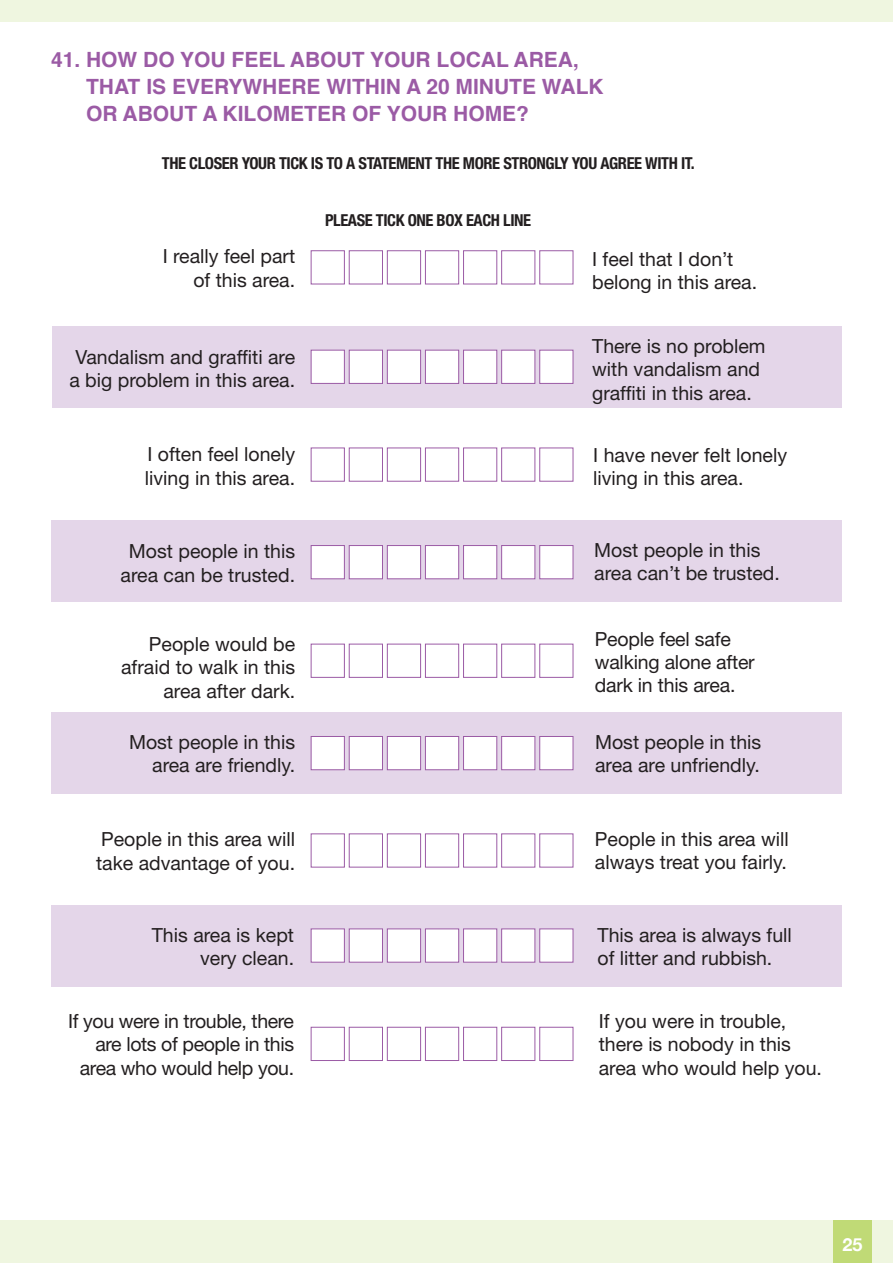
<style>
.page{position:relative;width:893px;height:1263px;background:#fff}
.page>*{position:absolute;margin:0;border:0;box-sizing:border-box;transform-origin:0 0}
.TABLE_TEXT{font:700 21px/27px "Helvetica";color:#9b5ba5}
.TABLE_TEXT-2{font:19.5px/23.4px "Helvetica Neue";color:#231f20}
.TABLE_TEXT-3{font:19.5px/23.4px "Helvetica Neue";letter-spacing:-.02em;color:#231f20;text-align:right}
.t1{font:700 18px "Helvetica Neue";color:#fff}
.TABLE_TEXT-4{font:700 condensed 16.5px "Helvetica Neue";letter-spacing:-.025em;color:#231f20}
</style>
<div class="page">
<div style="left:0;top:0;width:893px;height:21px;background:#eff6e0"></div>
<div style="left:0;top:1220px;width:893px;height:43px;background:#eff6e0"></div>
<div style="left:833px;top:1220px;width:39px;height:43px;background:#c0da76"></div>
<div style="left:52px;top:327px;width:790px;height:81px;background:#e4d6e9"></div>
<div style="left:51px;top:521px;width:791px;height:81px;background:#e4d6e9"></div>
<div style="left:51px;top:712px;width:791px;height:81px;background:#e4d6e9"></div>
<div style="left:51px;top:905px;width:791px;height:81px;background:#e4d6e9"></div>
<div style="left:311px;top:250px;width:34px;height:34px;background:#fff;border:1px solid #9b5ba5"></div>
<div style="left:349px;top:250px;width:34px;height:34px;background:#fff;border:1px solid #9b5ba5"></div>
<div style="left:387px;top:250px;width:34px;height:34px;background:#fff;border:1px solid #9b5ba5"></div>
<div style="left:425px;top:250px;width:34px;height:34px;background:#fff;border:1px solid #9b5ba5"></div>
<div style="left:463px;top:250px;width:34px;height:34px;background:#fff;border:1px solid #9b5ba5"></div>
<div style="left:501px;top:250px;width:34px;height:34px;background:#fff;border:1px solid #9b5ba5"></div>
<div style="left:539px;top:250px;width:34px;height:34px;background:#fff;border:1px solid #9b5ba5"></div>
<div style="left:311px;top:350px;width:34px;height:34px;background:#fff;border:1px solid #9b5ba5"></div>
<div style="left:349px;top:350px;width:34px;height:34px;background:#fff;border:1px solid #9b5ba5"></div>
<div style="left:387px;top:350px;width:34px;height:34px;background:#fff;border:1px solid #9b5ba5"></div>
<div style="left:425px;top:350px;width:34px;height:34px;background:#fff;border:1px solid #9b5ba5"></div>
<div style="left:463px;top:350px;width:34px;height:34px;background:#fff;border:1px solid #9b5ba5"></div>
<div style="left:501px;top:350px;width:34px;height:34px;background:#fff;border:1px solid #9b5ba5"></div>
<div style="left:539px;top:350px;width:34px;height:34px;background:#fff;border:1px solid #9b5ba5"></div>
<div style="left:311px;top:448px;width:34px;height:34px;background:#fff;border:1px solid #9b5ba5"></div>
<div style="left:349px;top:448px;width:34px;height:34px;background:#fff;border:1px solid #9b5ba5"></div>
<div style="left:387px;top:448px;width:34px;height:34px;background:#fff;border:1px solid #9b5ba5"></div>
<div style="left:425px;top:448px;width:34px;height:34px;background:#fff;border:1px solid #9b5ba5"></div>
<div style="left:463px;top:448px;width:34px;height:34px;background:#fff;border:1px solid #9b5ba5"></div>
<div style="left:501px;top:448px;width:34px;height:34px;background:#fff;border:1px solid #9b5ba5"></div>
<div style="left:539px;top:448px;width:34px;height:34px;background:#fff;border:1px solid #9b5ba5"></div>
<div style="left:311px;top:545px;width:34px;height:34px;background:#fff;border:1px solid #9b5ba5"></div>
<div style="left:349px;top:545px;width:34px;height:34px;background:#fff;border:1px solid #9b5ba5"></div>
<div style="left:387px;top:545px;width:34px;height:34px;background:#fff;border:1px solid #9b5ba5"></div>
<div style="left:425px;top:545px;width:34px;height:34px;background:#fff;border:1px solid #9b5ba5"></div>
<div style="left:463px;top:545px;width:34px;height:34px;background:#fff;border:1px solid #9b5ba5"></div>
<div style="left:501px;top:545px;width:34px;height:34px;background:#fff;border:1px solid #9b5ba5"></div>
<div style="left:539px;top:545px;width:34px;height:34px;background:#fff;border:1px solid #9b5ba5"></div>
<div style="left:311px;top:644px;width:34px;height:34px;background:#fff;border:1px solid #9b5ba5"></div>
<div style="left:349px;top:644px;width:34px;height:34px;background:#fff;border:1px solid #9b5ba5"></div>
<div style="left:387px;top:644px;width:34px;height:34px;background:#fff;border:1px solid #9b5ba5"></div>
<div style="left:425px;top:644px;width:34px;height:34px;background:#fff;border:1px solid #9b5ba5"></div>
<div style="left:463px;top:644px;width:34px;height:34px;background:#fff;border:1px solid #9b5ba5"></div>
<div style="left:501px;top:644px;width:34px;height:34px;background:#fff;border:1px solid #9b5ba5"></div>
<div style="left:539px;top:644px;width:34px;height:34px;background:#fff;border:1px solid #9b5ba5"></div>
<div style="left:311px;top:736px;width:34px;height:34px;background:#fff;border:1px solid #9b5ba5"></div>
<div style="left:349px;top:736px;width:34px;height:34px;background:#fff;border:1px solid #9b5ba5"></div>
<div style="left:387px;top:736px;width:34px;height:34px;background:#fff;border:1px solid #9b5ba5"></div>
<div style="left:425px;top:736px;width:34px;height:34px;background:#fff;border:1px solid #9b5ba5"></div>
<div style="left:463px;top:736px;width:34px;height:34px;background:#fff;border:1px solid #9b5ba5"></div>
<div style="left:501px;top:736px;width:34px;height:34px;background:#fff;border:1px solid #9b5ba5"></div>
<div style="left:539px;top:736px;width:34px;height:34px;background:#fff;border:1px solid #9b5ba5"></div>
<div style="left:311px;top:833px;width:34px;height:34px;background:#fff;border:1px solid #9b5ba5"></div>
<div style="left:349px;top:833px;width:34px;height:34px;background:#fff;border:1px solid #9b5ba5"></div>
<div style="left:387px;top:833px;width:34px;height:34px;background:#fff;border:1px solid #9b5ba5"></div>
<div style="left:425px;top:833px;width:34px;height:34px;background:#fff;border:1px solid #9b5ba5"></div>
<div style="left:463px;top:833px;width:34px;height:34px;background:#fff;border:1px solid #9b5ba5"></div>
<div style="left:501px;top:833px;width:34px;height:34px;background:#fff;border:1px solid #9b5ba5"></div>
<div style="left:539px;top:833px;width:34px;height:34px;background:#fff;border:1px solid #9b5ba5"></div>
<div style="left:311px;top:928px;width:34px;height:34px;background:#fff;border:1px solid #9b5ba5"></div>
<div style="left:349px;top:928px;width:34px;height:34px;background:#fff;border:1px solid #9b5ba5"></div>
<div style="left:387px;top:928px;width:34px;height:34px;background:#fff;border:1px solid #9b5ba5"></div>
<div style="left:425px;top:928px;width:34px;height:34px;background:#fff;border:1px solid #9b5ba5"></div>
<div style="left:463px;top:928px;width:34px;height:34px;background:#fff;border:1px solid #9b5ba5"></div>
<div style="left:501px;top:928px;width:34px;height:34px;background:#fff;border:1px solid #9b5ba5"></div>
<div style="left:539px;top:928px;width:34px;height:34px;background:#fff;border:1px solid #9b5ba5"></div>
<div style="left:311px;top:1027px;width:34px;height:34px;background:#fff;border:1px solid #9b5ba5"></div>
<div style="left:349px;top:1027px;width:34px;height:34px;background:#fff;border:1px solid #9b5ba5"></div>
<div style="left:387px;top:1027px;width:34px;height:34px;background:#fff;border:1px solid #9b5ba5"></div>
<div style="left:425px;top:1027px;width:34px;height:34px;background:#fff;border:1px solid #9b5ba5"></div>
<div style="left:463px;top:1027px;width:34px;height:34px;background:#fff;border:1px solid #9b5ba5"></div>
<div style="left:501px;top:1027px;width:34px;height:34px;background:#fff;border:1px solid #9b5ba5"></div>
<div style="left:539px;top:1027px;width:34px;height:34px;background:#fff;border:1px solid #9b5ba5"></div>
<p class="TABLE_TEXT" style="left:86px;top:46px;width:519px;text-indent:-35px">41. HOW DO YOU FEEL ABOUT YOUR LOCAL AREA,<br>THAT IS EVERYWHERE WITHIN A 20 MINUTE WALK<br>OR ABOUT A KILOMETER OF YOUR HOME?</p>
<p class="TABLE_TEXT-4" style="left:162px;top:153px;width:534px">THE CLOSER YOUR TICK IS TO A STATEMENT THE MORE STRONGLY YOU AGREE WITH IT.</p>
<p class="TABLE_TEXT-2" style="left:163px;top:245px;width:134px;text-align:right">I really feel part of this area.</p>
<p class="TABLE_TEXT-2" style="left:69px;top:345px;width:227px;text-align:center">Vandalism and graffiti are a big problem in this area.</p>
<p class="TABLE_TEXT-2" style="left:145px;top:442px;width:152px">I often feel lonely living in this area.</p>
<p class="TABLE_TEXT-2" style="left:121px;top:539px;width:176px;text-align:center">Most people in this area can be trusted.</p>
<p class="TABLE_TEXT-2" style="left:121px;top:632px;width:176px;text-align:right">People would be afraid to walk in this area after dark.</p>
<p class="TABLE_TEXT-2" style="left:129px;top:730px;width:168px;text-align:right">Most people in this area are friendly.</p>
<p class="TABLE_TEXT-2" style="left:96px;top:827px;width:201px">People in this area will take advantage of you.</p>
<p class="TABLE_TEXT-2" style="left:152px;top:923px;width:144px;text-align:right">This area is kept very clean.</p>
<p class="TABLE_TEXT-3" style="left:68px;top:1009px;width:228px">If you were in trouble, there are lots of people in this area who would help you.</p>
<p class="TABLE_TEXT-4" style="left:325px;top:210px;width:208px">PLEASE TICK ONE BOX EACH LINE</p>
<p class="TABLE_TEXT-2" style="left:592px;top:247px;width:167px">I feel that I don’t belong in this area.</p>
<p class="TABLE_TEXT-2" style="left:592px;top:334px;width:175px">There is no problem with vandalism and graffiti in this area.</p>
<p class="TABLE_TEXT-2" style="left:593px;top:443px;width:195px">I have never felt lonely living in this area.</p>
<p class="TABLE_TEXT-2" style="left:594px;top:538px;width:187px">Most people in this area can’t be trusted.</p>
<p class="TABLE_TEXT-2" style="left:595px;top:627px;width:162px">People feel safe walking alone after dark in this area.</p>
<p class="TABLE_TEXT-2" style="left:595px;top:730px;width:168px">Most people in this area are unfriendly.</p>
<p class="TABLE_TEXT-2" style="left:595px;top:827px;width:195px">People in this area will always treat you fairly.</p>
<p class="TABLE_TEXT-2" style="left:598px;top:923px;width:196px">This area is always full of litter and rubbish.</p>
<p class="TABLE_TEXT-2" style="left:599px;top:1009px;width:225px">If you were in trouble, there is nobody in this area who would help you.</p>
<p class="t1" style="left:843px;top:1228px;width:22px">25</p>
</div>
